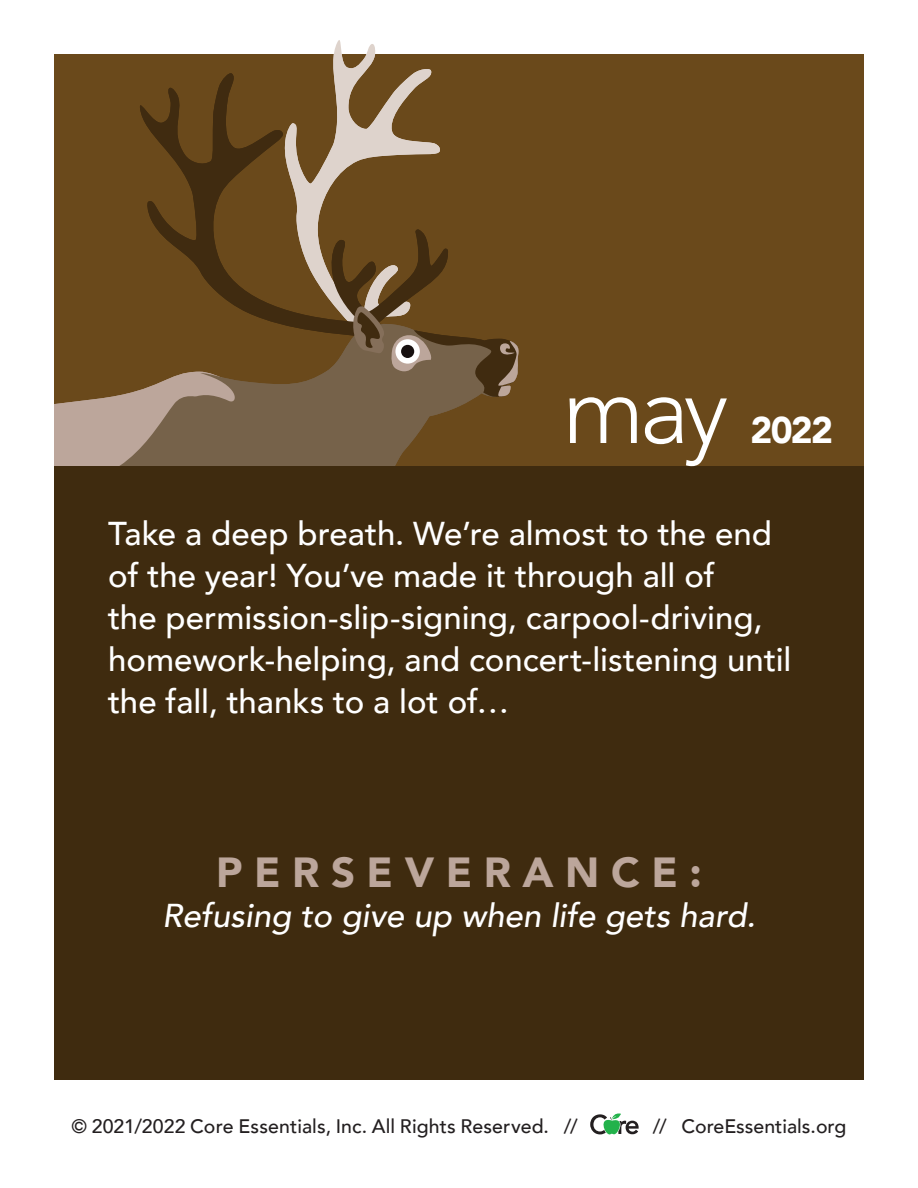
<style>
.page{position:relative;width:918px;height:1188px;background:#fff}
.page>*{position:absolute;margin:0;border:0;box-sizing:border-box;transform-origin:0 0}
.t1{font:300 96.6px "Avenir";color:#fff}
.CORE_-_Value_Sentenc{font:900 42px "Avenir";letter-spacing:.275em;color:#bca69b}
.t2{font:900 37.2px "Avenir";color:#fff}
.homebody{font:500 33px/42px "Avenir";color:#fff}
.CORE_-_Value_Sentenc-2{font:italic 500 33px "Avenir";color:#fff}
.t3{font:500 19.5px "Avenir";color:#231f20}
</style>
<div class="page">
<svg style="left:590px;top:1113px;width:49px;height:21px"></svg>
<div style="left:54px;top:466px;width:810px;height:614px;background:#3f2b0f"></div>
<div style="left:54px;top:54px;width:810px;height:412px;background:#6a491b"></div>
<svg style="left:333px;top:40px;width:107px;height:116px"></svg>
<svg style="left:140px;top:72px;width:245px;height:157px"></svg>
<svg style="left:54px;top:229px;width:464px;height:237px"></svg>
<div style="left:395px;top:339px;width:25px;height:25px;background:#fff;border-radius:50%"></div>
<div style="left:401px;top:345px;width:13px;height:13px;background:#171010;border-radius:50%"></div>
<p class="t1" style="left:562px;top:353px;width:168px">may</p>
<p class="t2" style="left:750px;top:398px;width:84px">2022</p>
<p class="homebody" style="left:108px;top:511px;width:685px">Take a deep breath. We’re almost to the end of the year! You’ve made it through all of<br>the permission-slip-signing, carpool-driving, homework-helping, and concert-listening until the fall, thanks to a lot of…</p>
<p class="CORE_-_Value_Sentenc" style="left:216px;top:837px;width:487px">PERSEVERANCE:</p>
<p class="CORE_-_Value_Sentenc-2" style="left:162px;top:896px;width:595px">Refusing to give up when life gets hard.</p>
<p class="t3" style="left:72px;top:1109px;width:508px">© 2021/2022 Core Essentials, Inc. All Rights Reserved. //</p>
<p class="t3" style="left:653px;top:1109px;width:195px">// CoreEssentials.org</p>
</div>
